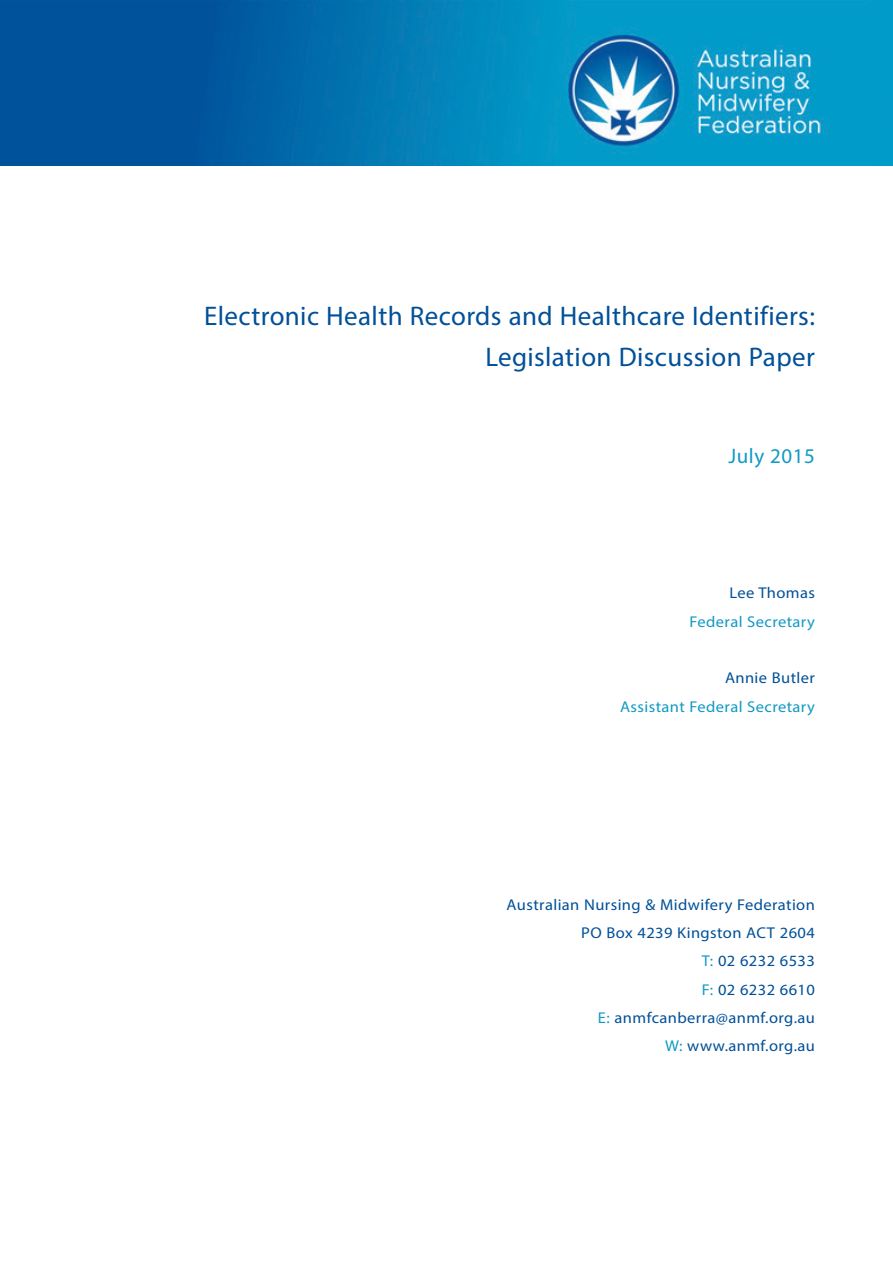
<style>
.page{position:relative;width:893px;height:1263px;background:#fff}
.page>*{position:absolute;margin:0;border:0;box-sizing:border-box;transform-origin:0 0}
.t1{font:27px/40.5px "Myriad Pro";letter-spacing:.015em;color:#015098;text-align:right}
.t2{font:21px "Myriad Pro";letter-spacing:.025em;color:#1299c4}
.t3{font:15.6px/28.3px "Myriad Pro";letter-spacing:.025em;color:#015098;text-align:right;scale:1.05 1}
.t4{font:15.6px "Myriad Pro";letter-spacing:.025em;color:#1299c4;scale:1.05 1}
.s1{color:#1299c4}
</style>
<div class="page">
<img style="left:0;top:1px;width:893px;height:164px">
<h1 class="t1" style="left:204px;top:295px;width:612px">Electronic Health Records and Healthcare Identifiers:<br>Legislation Discussion Paper</h1>
<h2 class="t2" style="left:729px;top:443px;width:88px">July 2015</h2>
<p class="t3" style="left:729px;top:579px;width:83px">Lee Thomas</p>
<p class="t4" style="left:690px;top:612px;width:121px">Federal Secretary</p>
<p class="t3" style="left:725px;top:664px;width:87px">Annie Butler</p>
<p class="t4" style="left:620px;top:697px;width:187px">Assistant Federal Secretary</p>
<p class="t3" style="left:507px;top:890px;width:295px">Australian Nursing &amp; Midwifery Federation<br>PO Box 4239 Kingston ACT 2604<br><span class="s1">T:</span> 02 6232 6533<br><span class="s1">F:</span> 02 6232 6610<br><span class="s1">E:</span> anmfcanberra@anmf.org.au<br><span class="s1">W:</span> www.anmf.org.au</p>
</div>
